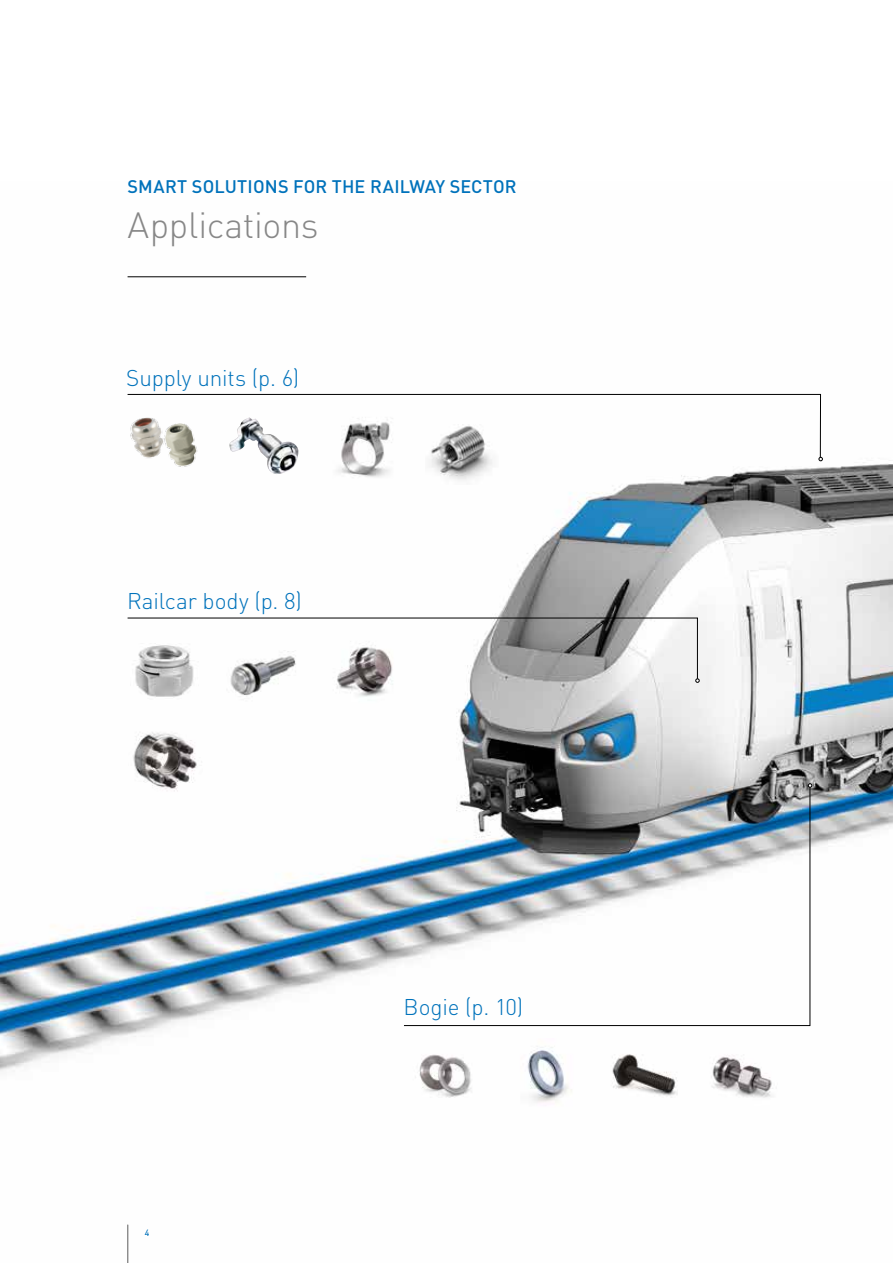
<style>
.page{position:relative;width:893px;height:1263px;background:#fff}
.page>*{position:absolute;margin:0;border:0;box-sizing:border-box;transform-origin:0 0}
.t1{font:300 36px "DINOT";letter-spacing:-.01em;color:#878787}
.t2{font:300 22.5px "DINOT";letter-spacing:-.005em;color:#0072bb}
.t3{font:500 18px "DINOT";letter-spacing:.005em;color:#0072bb}
.t4{font:300 9px "DINOT";color:#0072bb}
</style>
<div class="page">
<img style="left:0;top:276px;width:893px;height:987px">
<img style="left:130px;top:683px;width:69px;height:17px">
<img style="left:227px;top:683px;width:73px;height:25px">
<img style="left:326px;top:683px;width:74px;height:25px">
<img style="left:128px;top:725px;width:74px;height:73px">
<img style="left:406px;top:1039px;width:73px;height:73px">
<img style="left:505px;top:1039px;width:74px;height:73px">
<img style="left:604px;top:1039px;width:74px;height:73px">
<img style="left:703px;top:1039px;width:74px;height:73px">
<svg style="left:127px;top:394px;width:694px;height:66px"></svg>
<img style="left:128px;top:418px;width:42px;height:50px">
<img style="left:159px;top:424px;width:42px;height:49px">
<img style="left:229px;top:417px;width:70px;height:58px">
<img style="left:326px;top:409px;width:74px;height:73px">
<img style="left:425px;top:409px;width:74px;height:90px">
<svg style="left:403px;top:783px;width:408px;height:243px"></svg>
<svg style="left:127px;top:617px;width:573px;height:66px"></svg>
<svg style="left:819px;top:457px;width:4px;height:4px"></svg>
<svg style="left:808px;top:783px;width:4px;height:5px"></svg>
<hr style="left:127px;top:1225px;width:1px;height:38px;background:#878787">
<hr style="left:128px;top:276px;width:178px;height:1px;background:#000">
<p class="t3" style="left:128px;top:174px;width:390px">SMART SOLUTIONS FOR THE RAILWAY SECTOR</p>
<h1 class="t1" style="left:128px;top:200px;width:193px">Applications</h1>
<p class="t2" style="left:126px;top:362px;width:175px">Supply units (p. 6)</p>
<p class="t2" style="left:127px;top:586px;width:176px">Railcar body (p. 8)</p>
<p class="t4" style="left:145px;top:1227px;width:6px">4</p>
<p class="t2" style="left:404px;top:991px;width:121px">Bogie (p. 10)</p>
</div>
